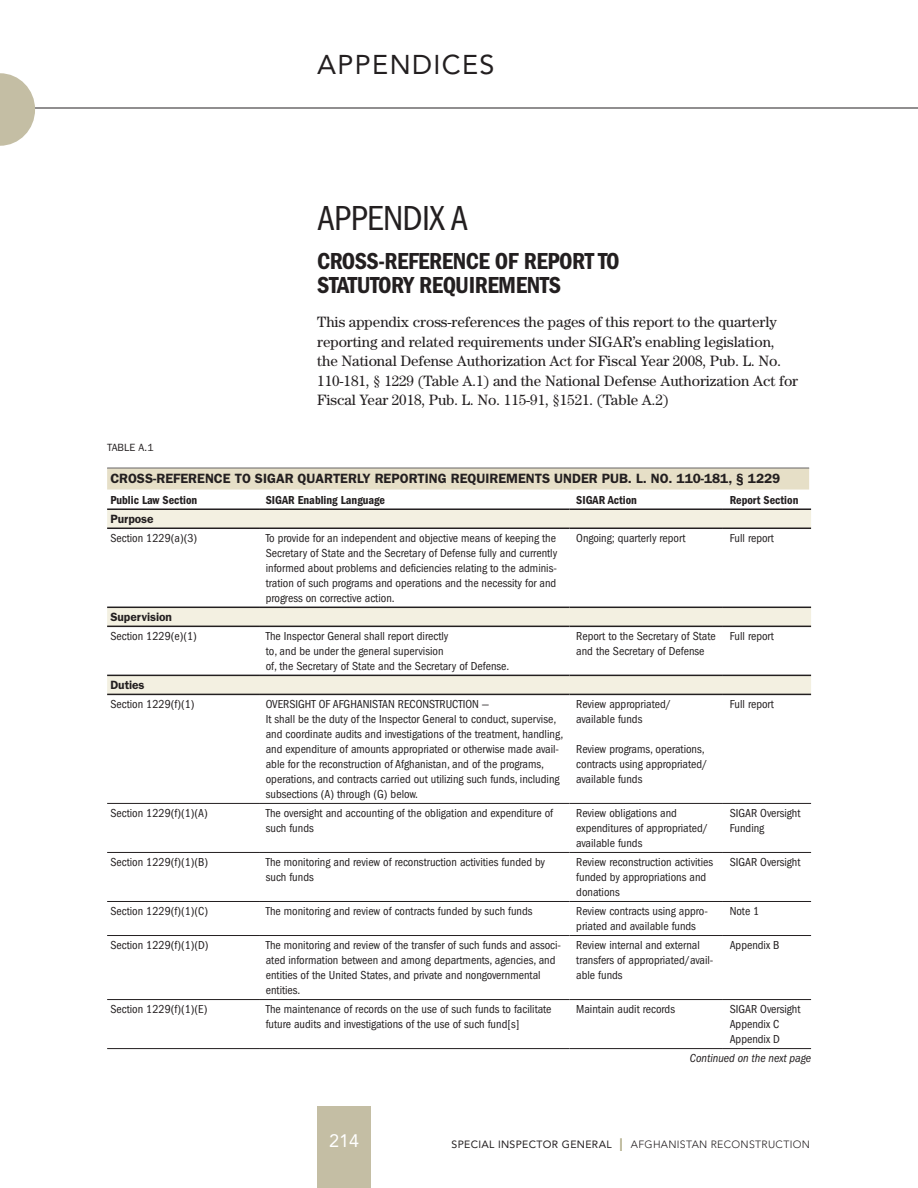
<style>
.page{position:relative;width:918px;height:1188px;background:#fff}
.page>*{position:absolute;margin:0;border:0;box-sizing:border-box;transform-origin:0 0}
.H2_no_space{font:condensed 36px "ITC Franklin Gothic Std";letter-spacing:-.02em;color:#231f20}
.t1{font:27px "Avenir LT Std";letter-spacing:.05em;color:#231f20}
.t2{font:24px/24px "ITC Franklin Gothic Std Dm Cd";letter-spacing:-.02em;color:#231f20}
.t3{font:18px "Avenir LT Std";color:#fff}
.t4{font:15px/19.5px "Century Std";letter-spacing:-.005em;color:#231f20}
.Table_Title{font:600 13.5px "ITC Franklin Gothic Std";color:#231f20}
.Table_text{font:condensed 12px/15px "ITC Franklin Gothic Std";color:#231f20}
.Table_subhead{font:12px "ITC Franklin Gothic Std Dm Cd";color:#231f20}
.Table_total{font:600 12px "ITC Franklin Gothic Std";letter-spacing:-.005em;color:#231f20}
.Table_text_SIGAR{font:italic condensed 12px "ITC Franklin Gothic Std";color:#231f20}
.t5{font:300 10.5px "Avenir LT Std";letter-spacing:.03em;color:#231f20}
.H4_FigureTable_numbe{font:10.5px "ITC Franklin Gothic Std";color:#231f20}
.s1{font-weight:400}
.s2{font-weight:400;font-size:18px;color:#aea984}
</style>
<div class="page">
<div style="left:317px;top:1107px;width:54px;height:81px;background:#c4bea4"></div>
<hr style="left:0;top:108px;width:918px;height:1px;background:#231f20">
<svg style="left:0;top:73px;width:35px;height:73px"></svg>
<hr style="left:107px;top:468px;width:702px;height:1px;background:#231f20">
<div style="left:107px;top:469px;width:702px;height:21px;background:#e6dfc7"></div>
<svg style="left:107px;top:510px;width:704px;height:184px"></svg>
<hr style="left:107px;top:803px;width:152px;height:1px;background:#231f20">
<hr style="left:259px;top:803px;width:311px;height:1px;background:#231f20">
<hr style="left:570px;top:803px;width:153px;height:1px;background:#231f20">
<hr style="left:723px;top:803px;width:88px;height:1px;background:#231f20">
<hr style="left:107px;top:852px;width:152px;height:1px;background:#231f20">
<hr style="left:259px;top:852px;width:311px;height:1px;background:#231f20">
<hr style="left:570px;top:852px;width:153px;height:1px;background:#231f20">
<hr style="left:723px;top:852px;width:88px;height:1px;background:#231f20">
<hr style="left:107px;top:901px;width:152px;height:1px;background:#231f20">
<hr style="left:259px;top:901px;width:311px;height:1px;background:#231f20">
<hr style="left:570px;top:901px;width:153px;height:1px;background:#231f20">
<hr style="left:723px;top:901px;width:88px;height:1px;background:#231f20">
<hr style="left:107px;top:935px;width:152px;height:1px;background:#231f20">
<hr style="left:259px;top:935px;width:311px;height:1px;background:#231f20">
<hr style="left:570px;top:935px;width:153px;height:1px;background:#231f20">
<hr style="left:723px;top:935px;width:88px;height:1px;background:#231f20">
<hr style="left:107px;top:999px;width:152px;height:1px;background:#231f20">
<hr style="left:259px;top:999px;width:311px;height:1px;background:#231f20">
<hr style="left:570px;top:999px;width:153px;height:1px;background:#231f20">
<hr style="left:723px;top:999px;width:88px;height:1px;background:#231f20">
<hr style="left:107px;top:528px;width:152px;height:1px;background:#231f20">
<hr style="left:259px;top:528px;width:311px;height:1px;background:#231f20">
<hr style="left:570px;top:528px;width:153px;height:1px;background:#231f20">
<hr style="left:723px;top:528px;width:88px;height:1px;background:#231f20">
<hr style="left:107px;top:607px;width:152px;height:1px;background:#231f20">
<hr style="left:259px;top:607px;width:311px;height:1px;background:#231f20">
<hr style="left:570px;top:607px;width:153px;height:1px;background:#231f20">
<hr style="left:723px;top:607px;width:88px;height:1px;background:#231f20">
<hr style="left:107px;top:626px;width:152px;height:1px;background:#231f20">
<hr style="left:259px;top:626px;width:311px;height:1px;background:#231f20">
<hr style="left:570px;top:626px;width:153px;height:1px;background:#231f20">
<hr style="left:723px;top:626px;width:88px;height:1px;background:#231f20">
<hr style="left:107px;top:675px;width:152px;height:1px;background:#231f20">
<hr style="left:259px;top:675px;width:311px;height:1px;background:#231f20">
<hr style="left:570px;top:675px;width:153px;height:1px;background:#231f20">
<hr style="left:723px;top:675px;width:88px;height:1px;background:#231f20">
<hr style="left:107px;top:694px;width:152px;height:1px;background:#231f20">
<hr style="left:259px;top:694px;width:311px;height:1px;background:#231f20">
<hr style="left:570px;top:694px;width:153px;height:1px;background:#231f20">
<hr style="left:723px;top:694px;width:88px;height:1px;background:#231f20">
<hr style="left:107px;top:1048px;width:152px;height:1px;background:#231f20">
<hr style="left:259px;top:1048px;width:311px;height:1px;background:#231f20">
<hr style="left:570px;top:1048px;width:153px;height:1px;background:#231f20">
<hr style="left:723px;top:1048px;width:88px;height:1px;background:#231f20">
<hr style="left:107px;top:508px;width:152px;height:2px;background:#231f20">
<hr style="left:259px;top:508px;width:311px;height:2px;background:#231f20">
<hr style="left:570px;top:508px;width:153px;height:2px;background:#231f20">
<hr style="left:723px;top:508px;width:88px;height:2px;background:#231f20">
<h2 class="t1" style="left:317px;top:49px;width:179px">APPENDICES</h2>
<p class="H2_no_space" style="left:317px;top:197px;width:152px">APPENDIX A</p>
<p class="t2" style="left:317px;top:249px;width:304px">CROSS-REFERENCE OF REPORT TO<br>STATUTORY REQUIREMENTS</p>
<p class="t4" style="left:317px;top:312px;width:482px">This appendix cross-references the pages of this report to the quarterly reporting and related requirements under SIGAR’s enabling legislation, the National Defense Authorization Act for Fiscal Year 2008, Pub. L. No.<br>110-181, § 1229 (Table A.1) and the National Defense Authorization Act for Fiscal Year 2018, Pub. L. No. 115-91, §1521. (Table A.2)</p>
<h4 class="H4_FigureTable_numbe" style="left:107px;top:442px;width:48px">TABLE A.1</h4>
<h4 class="Table_Title" style="left:110px;top:471px;width:672px">CROSS-REFERENCE TO SIGAR QUARTERLY REPORTING REQUIREMENTS UNDER PUB. L. NO. 110-181, § 1229</h4>
<p class="Table_subhead" style="left:110px;top:493px;width:88px">Public Law Section</p>
<p class="Table_subhead" style="left:266px;top:493px;width:121px">SIGAR Enabling Language</p>
<p class="Table_subhead" style="left:576px;top:493px;width:62px">SIGAR Action</p>
<p class="Table_subhead" style="left:730px;top:493px;width:70px">Report Section</p>
<p class="Table_total" style="left:110px;top:512px;width:45px">Purpose</p>
<p class="Table_text" style="left:110px;top:531px;width:88px">Section 1229(a)(3)</p>
<p class="Table_text" style="left:266px;top:531px;width:293px;text-align:justify">To provide for an independent and objective means of keeping the Secretary of State and the Secretary of Defense fully and currently informed about problems and deficiencies relating to the adminis&shy;tration of such programs and operations and the necessity for and progress on corrective action.</p>
<p class="Table_text" style="left:576px;top:531px;width:111px">Ongoing; quarterly report</p>
<p class="Table_text" style="left:730px;top:531px;width:46px">Full report</p>
<p class="Table_total" style="left:110px;top:610px;width:63px">Supervision</p>
<p class="Table_text" style="left:110px;top:629px;width:88px">Section 1229(e)(1)</p>
<p class="Table_text" style="left:266px;top:629px;width:245px">The Inspector General shall report directly<br>to, and be under the general supervision<br>of, the Secretary of State and the Secretary of Defense.</p>
<p class="Table_text" style="left:576px;top:629px;width:141px">Report to the Secretary of State and the Secretary of Defense</p>
<p class="Table_text" style="left:730px;top:629px;width:46px">Full report</p>
<p class="Table_total" style="left:110px;top:678px;width:36px">Duties</p>
<p class="Table_text" style="left:110px;top:697px;width:86px">Section 1229(f)(1)</p>
<p class="Table_text" style="left:266px;top:697px;width:299px">OVERSIGHT OF AFGHANISTAN RECONSTRUCTION —<br>It shall be the duty of the Inspector General to conduct, supervise, and coordinate audits and investigations of the treatment, handling, and expenditure of amounts appropriated or otherwise made avail&shy;able for the reconstruction of Afghanistan, and of the programs, operations, and contracts carried out utilizing such funds, including subsections (A) through (G) below.</p>
<p class="Table_text" style="left:576px;top:697px;width:96px">Review appropriated/ available funds</p>
<p class="Table_text" style="left:730px;top:697px;width:46px">Full report</p>
<p class="Table_text" style="left:576px;top:742px;width:133px">Review programs, operations, contracts using appropriated/ available funds</p>
<p class="Table_text" style="left:110px;top:806px;width:99px">Section 1229(f)(1)(A)</p>
<p class="Table_text" style="left:266px;top:806px;width:289px">The oversight and accounting of the obligation and expenditure of such funds</p>
<p class="Table_text" style="left:576px;top:806px;width:133px">Review obligations and expenditures of appropriated/ available funds</p>
<p class="Table_text" style="left:730px;top:806px;width:72px">SIGAR Oversight</p>
<p class="Table_text" style="left:730px;top:821px;width:36px">Funding</p>
<p class="Table_text" style="left:110px;top:855px;width:99px">Section 1229(f)(1)(B)</p>
<p class="Table_text" style="left:266px;top:855px;width:281px">The monitoring and review of reconstruction activities funded by such funds</p>
<p class="Table_text" style="left:576px;top:855px;width:138px">Review reconstruction activities funded by appropriations and donations</p>
<p class="Table_text" style="left:730px;top:855px;width:72px">SIGAR Oversight</p>
<p class="Table_text" style="left:110px;top:904px;width:99px">Section 1229(f)(1)(C)</p>
<p class="Table_text" style="left:266px;top:904px;width:268px">The monitoring and review of contracts funded by such funds</p>
<p class="Table_text" style="left:576px;top:904px;width:133px">Review contracts using appro&shy;priated and available funds</p>
<p class="Table_text" style="left:730px;top:904px;width:31px">Note 1</p>
<p class="Table_text" style="left:110px;top:938px;width:100px">Section 1229(f)(1)(D)</p>
<p class="Table_text" style="left:266px;top:938px;width:297px">The monitoring and review of the transfer of such funds and associ&shy;ated information between and among departments, agencies, and entities of the United States, and private and nongovernmental entities.</p>
<p class="Table_text" style="left:576px;top:938px;width:139px">Review internal and external transfers of appropriated/avail&shy;able funds</p>
<p class="Table_text" style="left:730px;top:938px;width:51px">Appendix B</p>
<p class="Table_text" style="left:110px;top:1002px;width:99px">Section 1229(f)(1)(E)</p>
<p class="Table_text" style="left:266px;top:1002px;width:287px">The maintenance of records on the use of such funds to facilitate future audits and investigations of the use of such fund[s]</p>
<p class="Table_text" style="left:576px;top:1002px;width:100px">Maintain audit records</p>
<p class="Table_text" style="left:730px;top:1002px;width:72px">SIGAR Oversight</p>
<p class="Table_text" style="left:730px;top:1017px;width:51px">Appendix C</p>
<p class="Table_text" style="left:730px;top:1032px;width:52px">Appendix D</p>
<p class="Table_text_SIGAR" style="left:690px;top:1052px;width:123px">Continued on the next page</p>
<p class="t3" style="left:329px;top:1131px;width:32px">214</p>
<p class="t5" style="left:452px;top:1138px;width:360px"><span class="s1">SPECIAL INSPECTOR GENERAL</span> <span class="s2">I</span> AFGHANISTAN RECONSTRUCTION</p>
</div>
